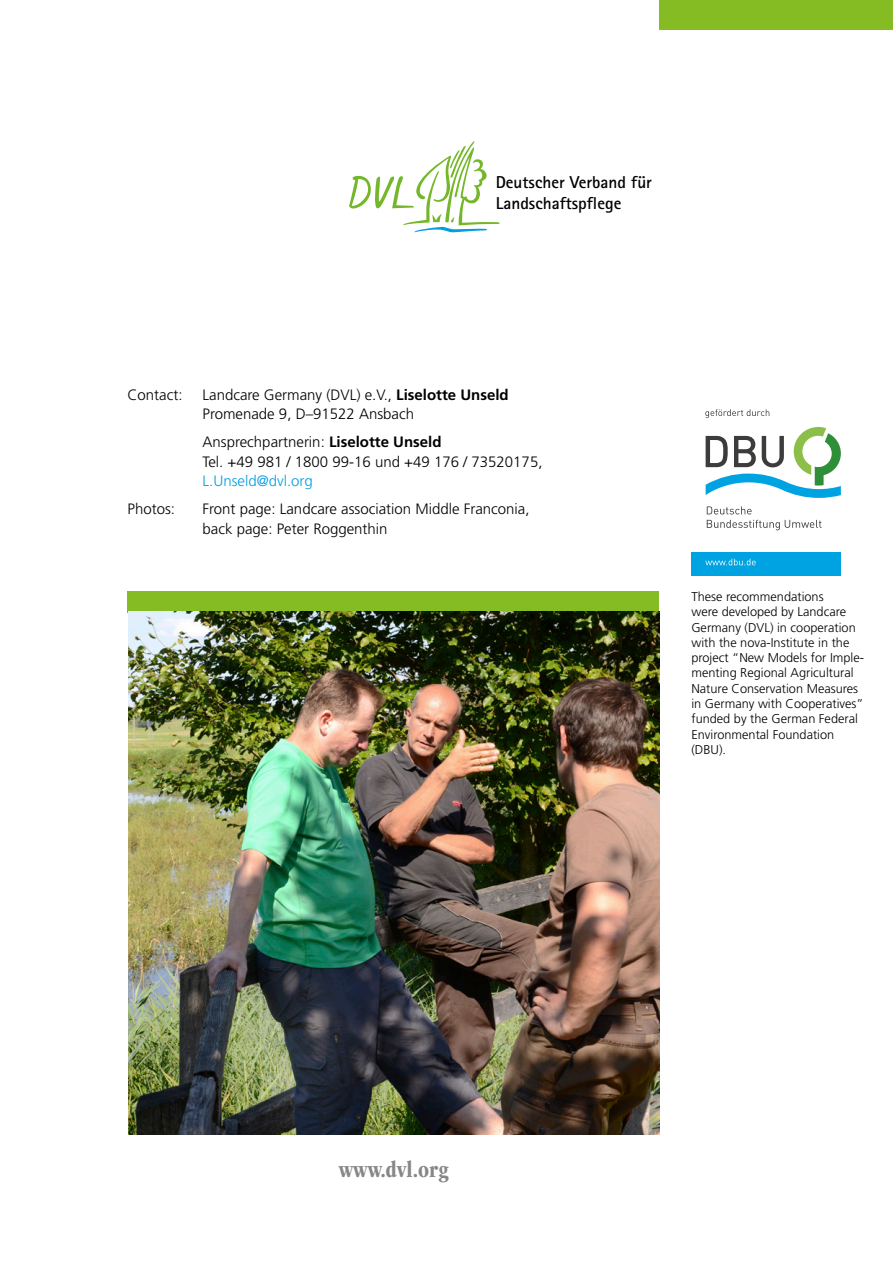
<style>
.page{position:relative;width:893px;height:1263px;background:#fff}
.page>*{position:absolute;margin:0;border:0;box-sizing:border-box;transform-origin:0 0}
.Vortrag-Organisation{font:700 condensed 24px "ITC Garamond Std";color:#878786}
.t1{font:700 17.25px/20.7px "Rotis Sans Serif";color:#000}
.LT_1-Sp{font:300 15px/19.5px "Frutiger LT Std";color:#000}
.LT_1-Sp-2{font:300 12.75px/15.3px "Frutiger LT Std";color:#000}
.s1{font-weight:700}
.s2{color:#009ee3}
</style>
<div class="page">
<div style="left:659px;top:0;width:234px;height:30px;background:#85bb23"></div>
<svg style="left:349px;top:141px;width:151px;height:92px"></svg>
<div style="left:128px;top:591px;width:531px;height:21px;background:#85bb23"></div>
<img style="left:128px;top:611px;width:531px;height:523px">
<div style="left:691px;top:552px;width:150px;height:23px;background:#00a3e1"></div>
<svg style="left:705px;top:559px;width:51px;height:6px"></svg>
<svg style="left:706px;top:427px;width:135px;height:71px"></svg>
<svg style="left:707px;top:506px;width:45px;height:8px"></svg>
<svg style="left:707px;top:520px;width:114px;height:10px"></svg>
<svg style="left:705px;top:409px;width:64px;height:9px"></svg>
<h2 class="t1" style="left:496px;top:171px;width:158px">Deutscher Verband für<br>Landschaftspflege</h2>
<p class="LT_1-Sp" style="left:128px;top:385px;width:57px">Contact:</p>
<p class="LT_1-Sp" style="left:203px;top:385px;width:308px">Landcare Germany (DVL) e.V., <span class="s1">Liselotte Unseld<br></span>Promenade 9, D–91522 Ansbach</p>
<p class="LT_1-Sp" style="left:203px;top:432px;width:341px">Ansprechpartnerin: <span class="s1">Liselotte Unseld<br></span>Tel. +49 981 / 1800 99-16 und +49 176 / 73520175,<br><span class="s2">L.Unseld@dvl.org</span></p>
<p class="LT_1-Sp" style="left:128px;top:499px;width:49px">Photos:</p>
<p class="LT_1-Sp" style="left:203px;top:499px;width:328px">Front page: Landcare association Middle Franconia, back page: Peter Roggenthin</p>
<p class="LT_1-Sp-2" style="left:691px;top:589px;width:174px">These recommendations<br>were developed by Landcare<br>Germany (DVL) in cooperation with the nova-Institute in the project “New Models for Imple&shy;menting Regional Agricultural<br>Nature Conservation Measures in Germany with Cooperatives” funded by the German Federal<br>Environmental Foundation (DBU).</p>
<h3 class="Vortrag-Organisation" style="left:339px;top:1156px;width:111px">www.dvl.org</h3>
</div>
